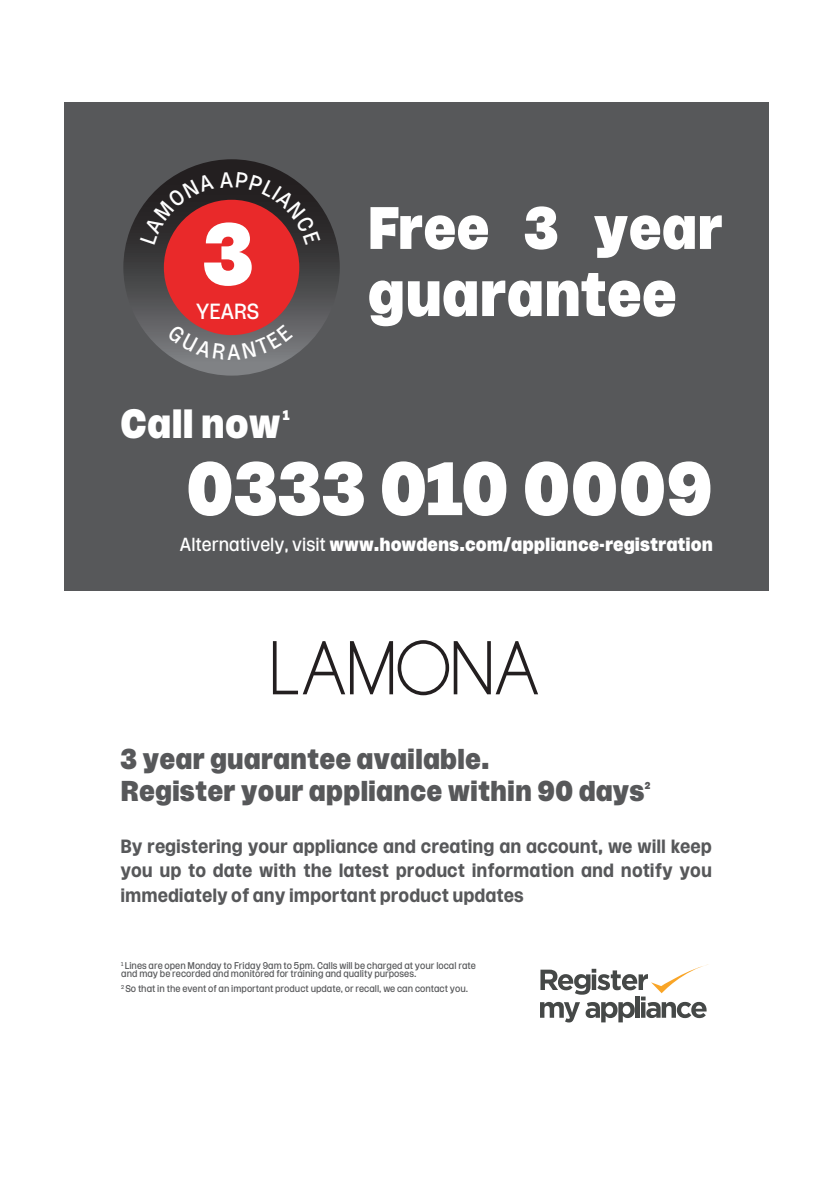
<style>
.page{position:relative;width:840px;height:1191px;background:#fff}
.page>*{position:absolute;margin:0;border:0;box-sizing:border-box;transform-origin:0 0}
.t1{font:900 87.6px "Rooster";color:#fff}
.t2{font:900 75.4px "Rooster";color:#fff}
.t3{font:900 63.2px "Rooster";color:#fff}
.t4{font:900 59.8px "Rooster";color:#fff}
.t5{font:900 40.8px "Rooster";color:#fff}
.t6{font:900 28.8px/32px "Rooster";color:#57585a}
.t7{font:22px "Rooster";color:#fff}
.t8{font:700 19.2px/24.2px "Rooster";color:#57585a;text-align:justify}
.t9{font:900 19px "Rooster";color:#fff}
.t10{font:900 14px "Rooster";color:#fff}
.t11{font:900 10px "Rooster";color:#57585a}
.t12{font:9.8px/8.4px "Rooster";color:#57585a}
.s1{font-weight:400}
</style>
<div class="page">
<div style="left:64px;top:102px;width:704px;height:489px;background:#57585a"></div>
<svg style="left:540px;top:964px;width:168px;height:58px"></svg>
<svg style="left:123px;top:159px;width:217px;height:217px"></svg>
<div style="left:164px;top:200px;width:135px;height:135px;background:#e9292a;border-radius:50%"></div>
<svg style="left:273px;top:640px;width:265px;height:55px"></svg>
<svg style="left:140px;top:172px;width:180px;height:73px"></svg>
<svg style="left:167px;top:324px;width:126px;height:36px"></svg>
<h1 class="t1" style="left:203px;top:208px;width:53px">3</h1>
<h3 class="t7" style="left:196px;top:299px;width:64px">YEARS</h3>
<h3 class="t4" style="left:367px;top:196px;width:357px">Free 3 year</h3>
<h3 class="t3" style="left:367px;top:260px;width:311px">guarantee</h3>
<h3 class="t5" style="left:120px;top:402px;width:162px">Call now</h3>
<h3 class="t10" style="left:283px;top:408px;width:9px">1</h3>
<h2 class="t2" style="left:186px;top:449px;width:528px">0333 010 0009</h2>
<h3 class="t9" style="left:180px;top:534px;width:534px"><span class="s1">Alternatively, visit</span> www.howdens.com/appliance-registration</h3>
<h3 class="t6" style="left:120px;top:742px;width:525px">3 year guarantee available.<br>Register your appliance within 90 days</h3>
<p class="t11" style="left:644px;top:780px;width:7px">2</p>
<h3 class="t8" style="left:120px;top:834px;width:593px">By registering your appliance and creating an account, we will keep you up to date with the latest product information and notify you immediately of any important product updates</h3>
<p class="t12" style="left:121px;top:961px;width:356px"><sup>1</sup> Lines are open Monday to Friday 9am to 5pm. Calls will be charged at your local rate and may be recorded and monitored for training and quality purposes.</p>
<p class="t12" style="left:121px;top:984px;width:348px"><sup>2</sup> So that in the event of an important product update, or recall, we can contact you.</p>
</div>
